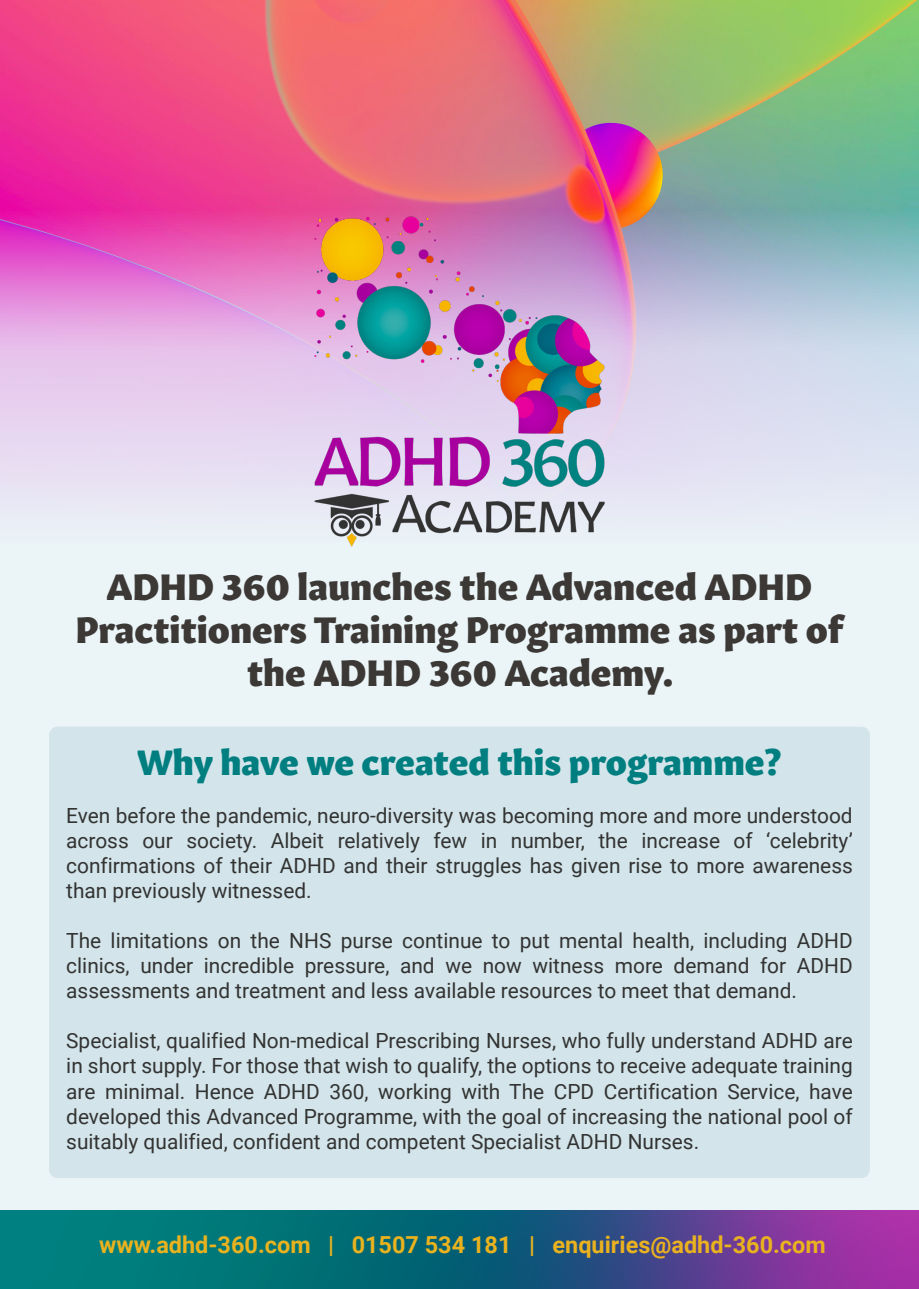
<style>
.page{position:relative;width:919px;height:1289px;background:#fff}
.page>*{position:absolute;margin:0;border:0;box-sizing:border-box;transform-origin:0 0}
.t1{font:36.15px/43.3px "Gitan Latn Eb";color:#3b3835;text-align:center}
.t2{font:34.65px "Gitan Latn Eb";color:#007e80}
.t3{font:700 23.4px "Roboto";color:#e9b21e}
.t4{font:20.85px/25px "Roboto";color:#333;text-align:justify}
</style>
<div class="page">
<div style="left:0;top:0;width:918px;height:1288px;background:#ebf4f7"></div>
<svg style="left:0;top:1210px;width:918px;height:78px;background:#295c83"></svg>
<img style="left:0;top:0;width:918px;height:210px">
<svg style="left:0;top:210px;width:918px;height:300px;background:#d4bcdf"></svg>
<div style="left:49px;top:726px;width:820px;height:452px;background:#d3e5ea;border-radius:9px"></div>
<img style="left:275px;top:197px;width:368px;height:350px">
<h1 class="t1" style="left:75px;top:561px;width:769px">ADHD 360 launches the Advanced ADHD<br>Practitioners Training Programme as part of the ADHD 360 Academy.</h1>
<h2 class="t2" style="left:137px;top:731px;width:646px">Why have we created this programme?</h2>
<p class="t4" style="left:66px;top:802px;width:788px">Even before the pandemic, neuro-diversity was becoming more and more understood across our society. Albeit relatively few in number, the increase of ‘celebrity’ confirmations of their ADHD and their struggles has given rise to more awareness than previously witnessed.</p>
<p class="t4" style="left:66px;top:927px;width:788px">The limitations on the NHS purse continue to put mental health, including ADHD clinics, under incredible pressure, and we now witness more demand for ADHD assessments and treatment and less available resources to meet that demand.</p>
<p class="t4" style="left:66px;top:1027px;width:788px">Specialist, qualified Non-medical Prescribing Nurses, who fully understand ADHD are in short supply. For those that wish to qualify, the options to receive adequate training are minimal. Hence ADHD 360, working with The CPD Certification Service, have developed this Advanced Programme, with the goal of increasing the national pool of suitably qualified, confident and competent Specialist ADHD Nurses.</p>
<p class="t3" style="left:99px;top:1228px;width:728px">www.adhd-360.com | 01507 534 181 | enquiries@adhd-360.com</p>
</div>
